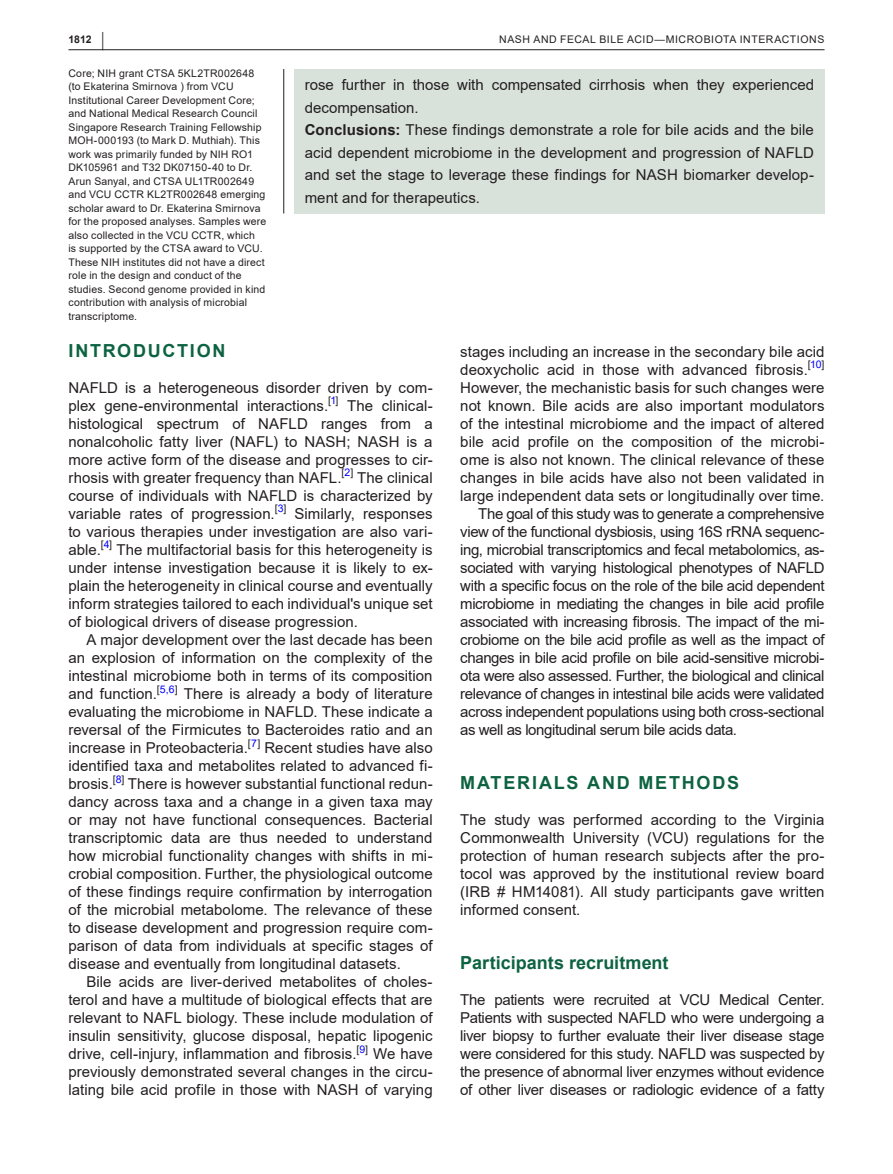
<style>
.page{position:relative;width:893px;height:1174px;background:#fff}
.page>*{position:absolute;margin:0;border:0;box-sizing:border-box;transform-origin:0 0}
.t1{font:700 18px "Arial";letter-spacing:.09em;color:#0d6341}
.t2{font:700 18px "Arial";color:#0d6341}
.t3{font:15px/18px "Arial";color:#231f20;text-align:justify}
.t4{font:15px "Arial";letter-spacing:-.025em;color:#231f20}
.t5{font:15px "Arial";letter-spacing:-.03em;color:#231f20}
.t6{font:10.5px/13.5px "Arial";letter-spacing:.015em;color:#231f20}
.t7{font:10.5px "Arial";letter-spacing:.055em;color:#231f20}
.t8{font:700 10.5px "Arial";color:#231f20}
.t9{font:10.5px "Arial";color:#00f}
.s1{font-size:19.5px}
.s2{font-weight:700}
.s3{color:#00f}
.s4{color:#231f20}
</style>
<div class="page">
<hr style="left:68px;top:49px;width:756px;height:1px;background:#231f20">
<div style="left:294px;top:69px;width:530px;height:144px;background:#d9e1db"></div>
<hr style="left:283px;top:69px;width:1px;height:144px;background:#231f20">
<p class="t8" style="left:68px;top:32px;width:37px">1812 <span class="s1">|</span></p>
<p class="t7" style="left:499px;top:32px;width:327px">NASH AND FECAL BILE ACID—MICROBIOTA INTERACTIONS</p>
<p class="t6" style="left:68px;top:66px;width:199px">Core; NIH grant CTSA 5KL2TR002648 (to Ekaterina Smirnova ) from VCU Institutional Career Development Core; and National Medical Research Council Singapore Research Training Fellowship MOH-000193 (to Mark D. Muthiah). This work was primarily funded by NIH RO1<br>DK105961 and T32 DK07150-40 to Dr.<br>Arun Sanyal, and CTSA UL1TR002649 and VCU CCTR KL2TR002648 emerging scholar award to Dr. Ekaterina Smirnova for the proposed analyses. Samples were also collected in the VCU CCTR, which<br>is supported by the CTSA award to VCU.<br>These NIH institutes did not have a direct role in the design and conduct of the studies. Second genome provided in kind contribution with analysis of microbial transcriptome.</p>
<p class="t3" style="left:305px;top:74px;width:511px;line-height:22.5px;text-align:left">rose further in those with compensated cirrhosis when they experienced decompensation.<br><span class="s2">Conclusions:</span> These findings demonstrate a role for bile acids and the bile acid dependent microbiome in the development and progression of NAFLD and set the stage to leverage these findings for NASH biomarker develop&shy;ment and for therapeutics.</p>
<p class="t1" style="left:68px;top:338px;width:159px">INTRODUCTION</p>
<p class="t3" style="left:68px;top:379px;width:366px">NAFLD is a heterogeneous disorder driven by com&shy;plex gene-environmental interactions.</p>
<p class="t6" style="left:328px;top:394px;width:12px">[<span class="s3">1</span>]</p>
<p class="t3" style="left:68px;top:397px;width:366px;text-indent:279px">The clinical&shy;histological spectrum of NAFLD ranges from a nonalcoholic fatty liver (NAFL) to NASH; NASH is a more active form of the disease and progresses to cir&shy;rhosis with greater frequency than NAFL.</p>
<p class="t6" style="left:341px;top:466px;width:13px">[<span class="s3">2</span>]</p>
<p class="t3" style="left:68px;top:469px;width:366px;text-indent:289px">The clinical course of individuals with NAFLD is characterized by variable rates of progression.</p>
<p class="t6" style="left:275px;top:502px;width:13px">[<span class="s3">3</span>]</p>
<p class="t3" style="left:68px;top:505px;width:366px;text-indent:226px">Similarly, responses to various therapies under investigation are also vari&shy;able.</p>
<p class="t6" style="left:101px;top:538px;width:13px">[<span class="s3">4</span>]</p>
<p class="t3" style="left:68px;top:541px;width:366px;text-indent:48px">The multifactorial basis for this heterogeneity is under intense investigation because it is likely to ex&shy;plain the heterogeneity in clinical course and eventually inform strategies tailored to each individual's unique set of biological drivers of disease progression.</p>
<p class="t3" style="left:68px;top:631px;width:366px;text-indent:18px">A major development over the last decade has been an explosion of information on the complexity of the intestinal microbiome both in terms of its composition and function.</p>
<p class="t9" style="left:157px;top:681px;width:22px"><span class="s4">[</span>5,6<span class="s4">]</span></p>
<p class="t3" style="left:68px;top:685px;width:366px;text-indent:115px">There is already a body of literature evaluating the microbiome in NAFLD. These indicate a reversal of the Firmicutes to Bacteroides ratio and an increase in Proteobacteria.</p>
<p class="t6" style="left:248px;top:736px;width:14px">[<span class="s3">7</span>]</p>
<p class="t3" style="left:68px;top:739px;width:366px;text-indent:196px">Recent studies have also identified taxa and metabolites related to advanced fi&shy;brosis.</p>
<p class="t6" style="left:113px;top:772px;width:13px">[<span class="s3">8</span>]</p>
<p class="t3" style="left:68px;top:775px;width:366px;text-indent:60px">There is however substantial functional redun&shy;dancy across taxa and a change in a given taxa may or may not have functional consequences. Bacterial transcriptomic data are thus needed to understand how microbial functionality changes with shifts in mi&shy;crobial composition. Further, the physiological outcome of these findings require confirmation by interrogation of the microbial metabolome. The relevance of these to disease development and progression require com&shy;parison of data from individuals at specific stages of disease and eventually from longitudinal datasets.</p>
<p class="t3" style="left:68px;top:973px;width:366px;text-indent:18px">Bile acids are liver-derived metabolites of choles&shy;terol and have a multitude of biological effects that are relevant to NAFL biology. These include modulation of insulin sensitivity, glucose disposal, hepatic lipogenic drive, cell-injury, inflammation and fibrosis.</p>
<p class="t6" style="left:356px;top:1042px;width:13px">[<span class="s3">9</span>]</p>
<p class="t3" style="left:68px;top:1045px;width:366px;text-indent:305px">We have previously demonstrated several changes in the circu&shy;lating bile acid profile in those with NASH of varying</p>
<p class="t3" style="left:460px;top:343px;width:366px">stages including an increase in the secondary bile acid deoxycholic acid in those with advanced fibrosis.</p>
<p class="t6" style="left:808px;top:358px;width:18px">[<span class="s3">10</span>]</p>
<p class="t3" style="left:460px;top:379px;width:366px">However, the mechanistic basis for such changes were</p>
<p class="t3" style="left:460px;top:397px;width:366px">not known. Bile acids are also important modulators</p>
<p class="t3" style="left:460px;top:415px;width:366px">of the intestinal microbiome and the impact of altered</p>
<p class="t3" style="left:460px;top:433px;width:366px">bile acid profile on the composition of the microbi-</p>
<p class="t3" style="left:460px;top:451px;width:366px">ome is also not known. The clinical relevance of these</p>
<p class="t3" style="left:460px;top:469px;width:366px">changes in bile acids have also not been validated in</p>
<p class="t3" style="left:460px;top:487px;width:366px">large independent data sets or longitudinally over time.</p>
<p class="t4" style="left:478px;top:503px;width:348px">The goal of this study was to generate a comprehensive</p>
<p class="t4" style="left:460px;top:521px;width:366px">view of the functional dysbiosis, using 16S rRNA sequenc-</p>
<p class="t4" style="left:460px;top:539px;width:366px">ing, microbial transcriptomics and fecal metabolomics, as-</p>
<p class="t4" style="left:460px;top:557px;width:366px">sociated with varying histological phenotypes of NAFLD</p>
<p class="t4" style="left:460px;top:575px;width:366px">with a specific focus on the role of the bile acid dependent</p>
<p class="t4" style="left:460px;top:593px;width:366px">microbiome in mediating the changes in bile acid profile</p>
<p class="t4" style="left:460px;top:611px;width:366px">associated with increasing fibrosis. The impact of the mi-</p>
<p class="t4" style="left:460px;top:629px;width:366px">crobiome on the bile acid profile as well as the impact of</p>
<p class="t4" style="left:460px;top:647px;width:366px">changes in bile acid profile on bile acid-sensitive microbi-</p>
<p class="t4" style="left:460px;top:665px;width:366px">ota were also assessed. Further, the biological and clinical</p>
<p class="t5" style="left:460px;top:683px;width:366px">relevance of changes in intestinal bile acids were validated</p>
<p class="t4" style="left:460px;top:701px;width:366px">across independent populations using both cross-sectional</p>
<p class="t5" style="left:460px;top:719px;width:278px">as well as longitudinal serum bile acids data.</p>
<p class="t1" style="left:460px;top:770px;width:280px">MATERIALS AND METHODS</p>
<p class="t3" style="left:460px;top:811px;width:366px">The study was performed according to the Virginia Commonwealth University (VCU) regulations for the protection of human research subjects after the pro&shy;tocol was approved by the institutional review board (IRB # HM14081). All study participants gave written informed consent.</p>
<p class="t2" style="left:460px;top:950px;width:210px">Participants recruitment</p>
<p class="t3" style="left:460px;top:991px;width:366px">The patients were recruited at VCU Medical Center.<br>Patients with suspected NAFLD who were undergoing a liver biopsy to further evaluate their liver disease stage were considered for this study. NAFLD was suspected by the presence of abnormal liver enzymes without evidence of other liver diseases or radiologic evidence of a fatty</p>
</div>
